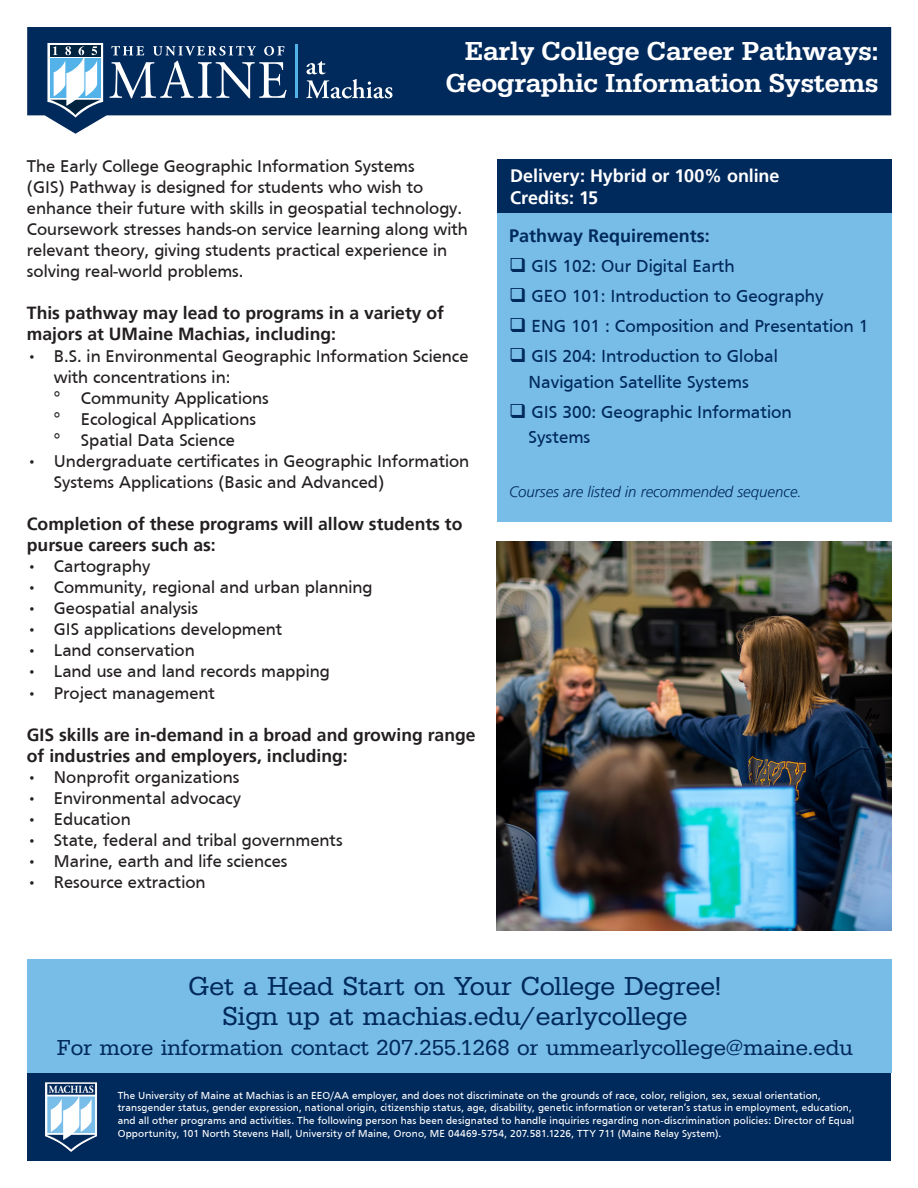
<style>
.page{position:relative;width:918px;height:1188px;background:#fff}
.page>*{position:absolute;margin:0;border:0;box-sizing:border-box;transform-origin:0 0}
.t1{font:27px "URW Egyptienne T";color:#00295c}
.t2{font:500 27px/32.4px "Egyptienne URW";color:#fff;text-align:right}
.t3{font:22.5px "Egyptienne URW";color:#00295c}
.t4{font:18px/25.5px "Frutiger";color:#00295c;text-align:center}
.t5{font:700 18px/21.6px "Frutiger LT Pro";letter-spacing:-.005em;color:#fff}
.t6{font:700 18px "Frutiger LT Pro";color:#00295c}
.t7{font:17.55px/21px "Frutiger";color:#231f20}
.t8{font:700 17.55px/21px "Frutiger LT Pro";color:#231f20}
.t9{font:italic 300 15px "Frutiger LT Pro";color:#00295c}
.t10{font:10.5px/12.6px "Frutiger";letter-spacing:.015em;color:#fff}
</style>
<div class="page">
<div style="left:497px;top:213px;width:394px;height:309px;background:#78bde8"></div>
<div style="left:497px;top:159px;width:394px;height:54px;background:#00295c"></div>
<svg style="left:27px;top:27px;width:864px;height:107px;fill:#00295c"></svg>
<svg style="left:110px;top:46px;width:177px;height:52px;background:#3b5a81"></svg>
<svg style="left:47px;top:43px;width:56px;height:75px"></svg>
<hr style="left:296px;top:44px;width:1px;height:54px;background:#53b3e8">
<svg style="left:306px;top:61px;width:86px;height:37px;background:#2f507a"></svg>
<div style="left:27px;top:1073px;width:864px;height:88px;background:#00295c"></div>
<div style="left:27px;top:959px;width:865px;height:114px;background:#78bde8"></div>
<img style="left:497px;top:541px;width:394px;height:389px">
<img style="left:45px;top:1082px;width:53px;height:70px">
<h1 class="t2" style="left:446px;top:36px;width:434px">Early College Career Pathways:<br>Geographic Information Systems</h1>
<p class="t7" style="left:27px;top:155px;width:442px">The Early College Geographic Information Systems<br>(GIS) Pathway is designed for students who wish to enhance their future with skills in geospatial technology.<br>Coursework stresses hands-on service learning along with relevant theory, giving students practical experience in solving real-world problems.</p>
<h2 class="t8" style="left:27px;top:303px;width:419px">This pathway may lead to programs in a variety of majors at UMaine Machias, including:</h2>
<h3 class="t7" style="left:54px;top:345px;width:416px;text-indent:-27px">• B.S. in Environmental Geographic Information Science with concentrations in:</h3>
<p class="t7" style="left:54px;top:387px;width:217px">° Community Applications</p>
<p class="t7" style="left:54px;top:408px;width:204px">° Ecological Applications</p>
<p class="t7" style="left:54px;top:429px;width:183px">° Spatial Data Science</p>
<h3 class="t7" style="left:54px;top:450px;width:417px;text-indent:-27px">• Undergraduate certificates in Geographic Information<br>Systems Applications (Basic and Advanced)</h3>
<h2 class="t8" style="left:27px;top:513px;width:437px">Completion of these programs will allow students to pursue careers such as:</h2>
<p class="t7" style="left:27px;top:556px;width:125px">• Cartography</p>
<p class="t7" style="left:27px;top:577px;width:347px">• Community, regional and urban planning</p>
<p class="t7" style="left:27px;top:598px;width:173px">• Geospatial analysis</p>
<p class="t7" style="left:27px;top:619px;width:257px">• GIS applications development</p>
<p class="t7" style="left:27px;top:640px;width:169px">• Land conservation</p>
<p class="t7" style="left:27px;top:661px;width:304px">• Land use and land records mapping</p>
<p class="t7" style="left:27px;top:682px;width:190px">• Project management</p>
<h2 class="t8" style="left:27px;top:724px;width:450px">GIS skills are in-demand in a broad and growing range of industries and employers, including:</h2>
<p class="t7" style="left:27px;top:766px;width:214px">• Nonprofit organizations</p>
<p class="t7" style="left:27px;top:787px;width:216px">• Environmental advocacy</p>
<p class="t7" style="left:27px;top:808px;width:105px">• Education</p>
<p class="t7" style="left:27px;top:829px;width:317px">• State, federal and tribal governments</p>
<p class="t7" style="left:27px;top:850px;width:262px">• Marine, earth and life sciences</p>
<p class="t7" style="left:27px;top:871px;width:180px">• Resource extraction</p>
<h2 class="t5" style="left:510px;top:165px;width:271px">Delivery: Hybrid or 100% online<br>Credits: 15</h2>
<h3 class="t6" style="left:509px;top:225px;width:202px">Pathway Requirements:</h3>
<p class="t4" style="left:509px;top:253px;width:227px">❑ GIS 102: Our Digital Earth</p>
<p class="t4" style="left:509px;top:283px;width:316px">❑ GEO 101: Introduction to Geography</p>
<p class="t4" style="left:509px;top:313px;width:361px">❑ ENG 101 : Composition and Presentation 1</p>
<p class="t4" style="left:509px;top:343px;width:270px">❑ GIS 204: Introduction to Global<br>Navigation Satellite Systems</p>
<p class="t4" style="left:529px;top:399px;width:265px;text-align:left;text-indent:-20px">❑ GIS 300: Geographic Information<br>Systems</p>
<p class="t9" style="left:509px;top:483px;width:294px">Courses are listed in recommended sequence.</p>
<h2 class="t1" style="left:188px;top:970px;width:534px">Get a Head Start on Your College Degree!</h2>
<p class="t1" style="left:222px;top:1000px;width:466px">Sign up at machias.edu/earlycollege</p>
<p class="t3" style="left:57px;top:1034px;width:797px">For more information contact 207.255.1268 or ummearlycollege@maine.edu</p>
<p class="t10" style="left:118px;top:1089px;width:738px">The University of Maine at Machias is an EEO/AA employer, and does not discriminate on the grounds of race, color, religion, sex, sexual orientation, transgender status, gender expression, national origin, citizenship status, age, disability, genetic information or veteran’s status in employment, education, and all other programs and activities. The following person has been designated to handle inquiries regarding non-discrimination policies: Director of Equal Opportunity, 101 North Stevens Hall, University of Maine, Orono, ME 04469-5754, 207.581.1226, TTY 711 (Maine Relay System).</p>
</div>
